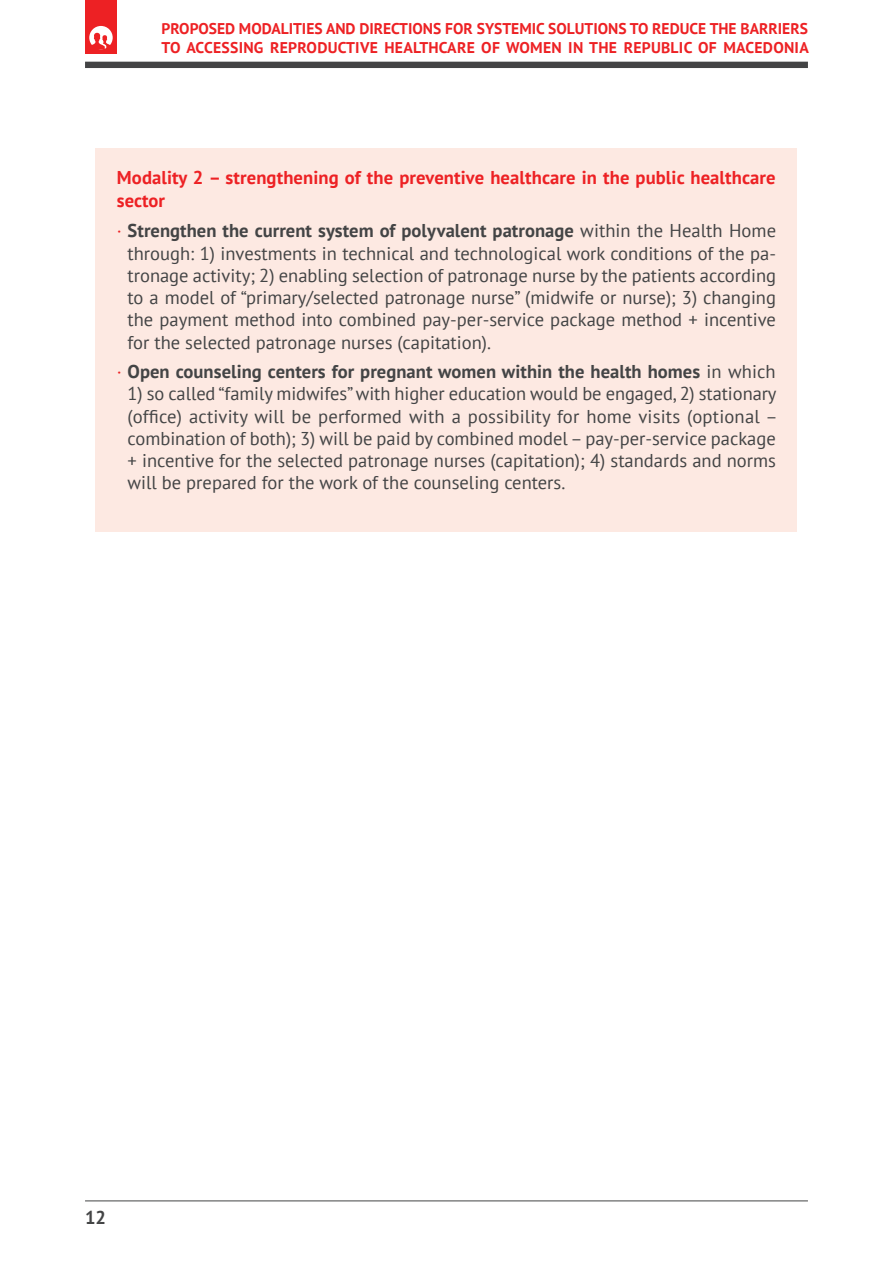
<style>
.page{position:relative;width:893px;height:1263px;background:#fff}
.page>*{position:absolute;margin:0;border:0;box-sizing:border-box;transform-origin:0 0}
.t1{font:18.6px/22.2px "PT Sans";color:#434445;text-align:justify}
.t2{font:700 18.6px/22.2px "PT Sans";letter-spacing:.005em;color:#ed2124}
.t3{font:700 18.6px "PT Sans";letter-spacing:.005em;color:#434445}
.t4{font:700 15.6px/18.6px "PT Sans";color:#ed2124}
.s1{font-size:18.75px;color:#ed2124}
.s2{font-weight:700}
.s3{font-weight:400;font-size:18.75px;color:#ed2124}
.s4{font-weight:400}
</style>
<div class="page">
<div style="left:96px;top:149px;width:701px;height:383px;background:#fde9e2"></div>
<div style="left:85px;top:0;width:32px;height:53px;background:#ed2124"></div>
<div style="left:85px;top:62px;width:723px;height:6px;background:#434445"></div>
<div style="left:89px;top:26px;width:24px;height:23px;background:#fff;border-radius:50%"></div>
<svg style="left:91px;top:33px;width:20px;height:16px"></svg>
<hr style="left:85px;top:1200px;width:723px;height:1px;background:#434445">
<p class="t4" style="left:162px;top:19px;width:649px">PROPOSED MODALITIES AND DIRECTIONS FOR SYSTEMIC SOLUTIONS TO REDUCE THE BARRIERS<br>TO ACCESSING REPRODUCTIVE HEALTHCARE OF WOMEN IN THE REPUBLIC OF MACEDONIA</p>
<p class="t2" style="left:117px;top:166px;width:660px">Modality 2 – strengthening of the preventive healthcare in the public healthcare sector</p>
<p class="t1" style="left:128px;top:219px;width:650px;text-indent:-11px"><span class="s1">·</span> <span class="s2">Strengthen the current system of polyvalent patronage</span> within the Health Home through: 1) investments in technical and technological work conditions of the pa&shy;tronage activity; 2) enabling selection of patronage nurse by the patients according to a model of “primary/selected patronage nurse” (midwife or nurse); 3) changing the payment method into combined pay-per-service package method + incentive for the selected patronage nurses (capitation).</p>
<p class="t3" style="left:117px;top:359px;width:660px"><span class="s3">·</span> Open counseling centers for pregnant women within the health homes <span class="s4">in which</span></p>
<p class="t1" style="left:128px;top:382px;width:652px">1) so called “family midwifes” with higher education would be engaged, 2) stationary (office) activity will be performed with a possibility for home visits (optional – combination of both); 3) will be paid by combined model – pay-per-service package + incentive for the selected patronage nurses (capitation); 4) standards and norms will be prepared for the work of the counseling centers.</p>
<p class="t3" style="left:85px;top:1205px;width:23px">12</p>
</div>
